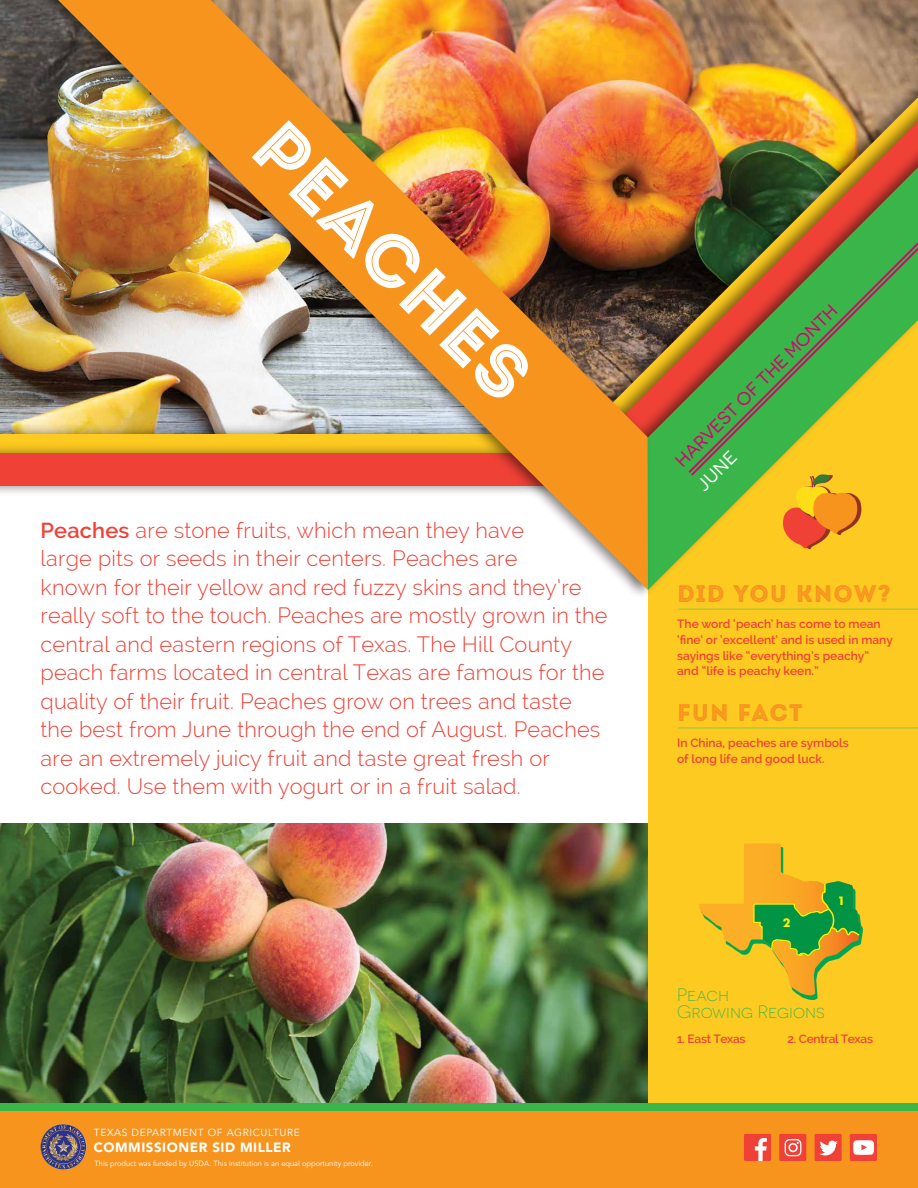
<style>
.page{position:relative;width:918px;height:1188px;background:#fff}
.page>*{position:absolute;margin:0;border:0;box-sizing:border-box;transform-origin:0 0}
.t1{font:75px "Intro Inline";color:#fff}
.t2{font:24px "Intro Inline";letter-spacing:.04em;color:#f7941e}
.t3{font:300 21.75px/28.5px "Raleway";letter-spacing:.01em;color:#ef4136}
.t4{font:300 18px/16.5px "Novecentosanswide";color:#39b54a}
.t5{font:18px "Novecentosanswide";color:#d7006e}
.t6{font:18px "Novecentosanswide";color:#fff}
.t7{font:900 13.35px "Avenir";letter-spacing:.04em;color:#fff}
.t8{font:600 12px/15.8px "Raleway";color:#ef4136}
.t9{font:600 12px "Raleway";letter-spacing:-.02em;color:#ef4136}
.t10{font:700 11.25px "Futura";color:#fff200}
.t11{font:10.2px "Avenir";letter-spacing:.06em;color:#fff}
.t12{font:7.5px "Avenir";color:#fff}
.s1{font-weight:600}
</style>
<div class="page">
<img style="left:0;top:824px;width:648px;height:280px">
<img style="left:0;top:0;width:21px;height:423px">
<div style="left:0;top:454px;width:582px;height:32px;background:#ef4136"></div>
<div style="left:648px;top:224px;width:270px;height:902px;background:#fdca21"></div>
<div style="left:549px;top:18px;width:369px;height:517px;background:#000;opacity:.5"></div>
<div style="left:547px;top:74px;width:371px;height:487px;background:#000;opacity:.5"></div>
<img style="left:652px;top:121px;width:266px;height:15px">
<div style="left:599px;top:136px;width:319px;height:464px;background:#000;opacity:.5"></div>
<svg style="left:652px;top:167px;width:266px;height:423px"></svg>
<div style="left:21px;top:0;width:631px;height:599px;background:#000;opacity:.5"></div>
<img style="left:58px;top:0;width:590px;height:590px">
<hr style="left:678px;top:609px;width:240px;height:1px;background:#8dc63f">
<hr style="left:678px;top:728px;width:240px;height:1px;background:#8dc63f">
<svg style="left:857px;top:493px;width:4px;height:41px"></svg>
<svg style="left:783px;top:478px;width:74px;height:71px"></svg>
<svg style="left:699px;top:843px;width:162px;height:157px"></svg>
<svg style="left:687px;top:219px;width:231px;height:256px"></svg>
<svg style="left:689px;top:222px;width:229px;height:256px"></svg>
<div style="left:0;top:1104px;width:918px;height:84px;background:#39b54a"></div>
<div style="left:0;top:1111px;width:918px;height:77px;background:#f7941e"></div>
<svg style="left:40px;top:1124px;width:46px;height:46px"></svg>
<div style="left:779px;top:1134px;width:27px;height:27px;background:#ef4136"></div>
<div style="left:850px;top:1134px;width:27px;height:27px;background:#ef4136"></div>
<div style="left:744px;top:1134px;width:27px;height:27px;background:#ef4136"></div>
<div style="left:815px;top:1134px;width:27px;height:27px;background:#ef4136"></div>
<svg style="left:785px;top:1139px;width:16px;height:17px"></svg>
<svg style="left:853px;top:1140px;width:21px;height:15px"></svg>
<svg style="left:755px;top:1138px;width:12px;height:23px"></svg>
<svg style="left:820px;top:1141px;width:18px;height:14px"></svg>
<h1 class="t1" style="left:297px;top:102px;width:360px;rotate:45deg">PEACHES</h1>
<p class="t3" style="left:40px;top:516px;width:569px"><span class="s1">Peaches</span> are stone fruits, which mean they have<br>large pits or seeds in their centers. Peaches are<br>known for their yellow and red fuzzy skins and they’re really soft to the touch. Peaches are mostly grown in the central and eastern regions of Texas. The Hill County peach farms located in central Texas are famous for the quality of their fruit. Peaches grow on trees and taste the best from June through the end of August. Peaches are an extremely juicy fruit and taste great fresh or cooked. Use them with yogurt or in a fruit salad.</p>
<p class="t11" style="left:94px;top:1127px;width:207px">TEXAS DEPARTMENT OF AGRICULTURE</p>
<p class="t7" style="left:94px;top:1139px;width:198px">COMMISSIONER SID MILLER</p>
<p class="t12" style="left:95px;top:1159px;width:280px">This product was funded by USDA. This institution is an equal opportunity provider.</p>
<p class="t5" style="left:671px;top:456px;width:222px;rotate:-45deg">HARVEST OF THE MONTH</p>
<p class="t6" style="left:693px;top:480px;width:48px;rotate:-45deg">JUNE</p>
<p class="t2" style="left:677px;top:579px;width:215px">DID YOU KNOW?</p>
<p class="t8" style="left:677px;top:616px;width:217px">The word ‘peach’ has come to mean ‘fine’ or ‘excellent’ and is used in many sayings like “everything’s peachy” and “life is peachy keen.”</p>
<p class="t2" style="left:677px;top:698px;width:127px">FUN FACT</p>
<p class="t8" style="left:677px;top:735px;width:173px">In China, peaches are symbols of long life and good luck.</p>
<p class="t10" style="left:783px;top:915px;width:9px">2</p>
<p class="t10" style="left:837px;top:893px;width:9px">1</p>
<p class="t4" style="left:677px;top:987px;width:149px">Peach<br>Growing Regions</p>
<p class="t9" style="left:677px;top:1032px;width:70px">1. East Texas</p>
<p class="t9" style="left:787px;top:1032px;width:87px">2. Central Texas</p>
</div>
